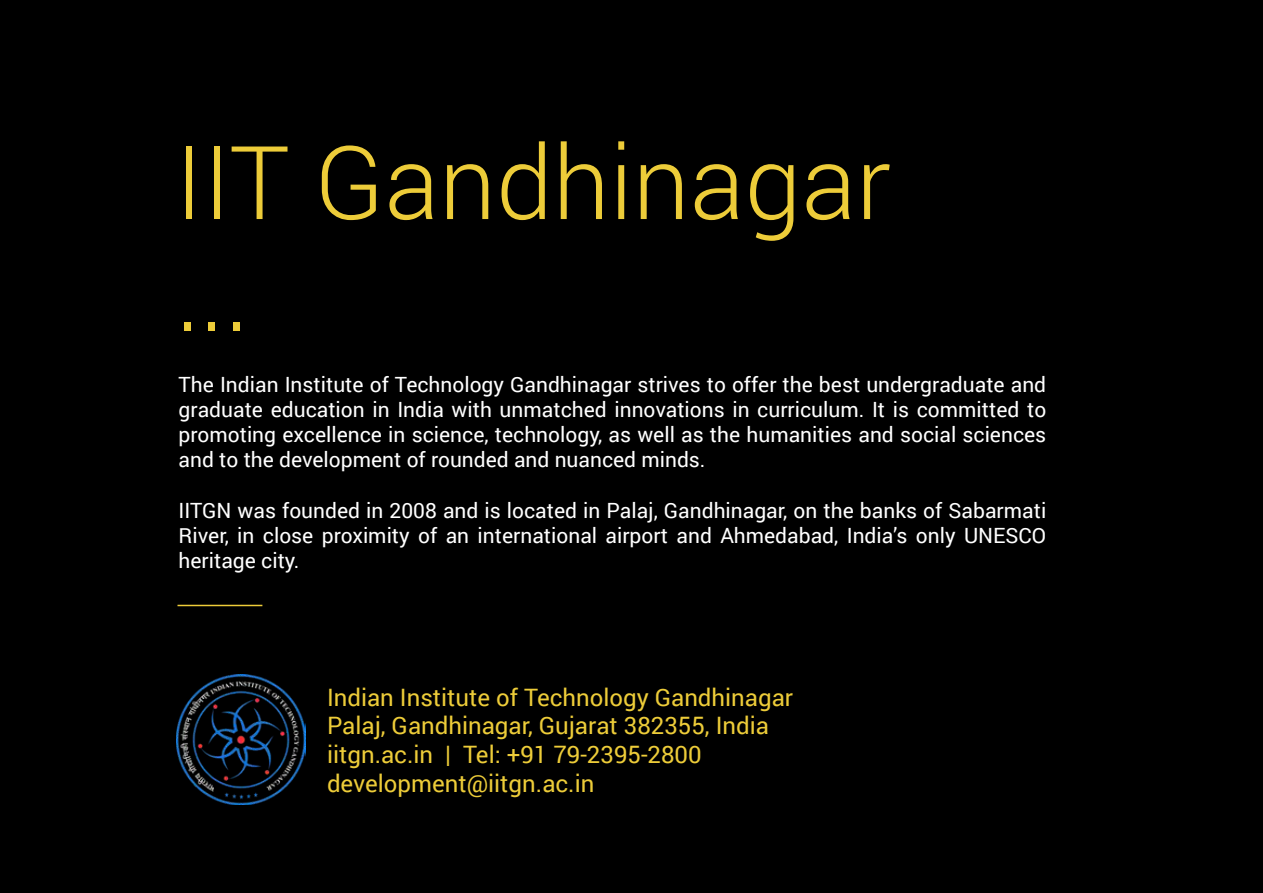
<style>
.page{position:relative;width:1263px;height:893px;background:#000}
.page>*{position:absolute;margin:0;border:0;box-sizing:border-box;transform-origin:0 0}
.t1{font:300 102px/111.3px "Roboto";color:#edcc39}
.t2{font:24px/28.8px "Roboto";color:#edcc39}
.t3{font:21px/25.2px "Roboto";color:#fff;text-align:justify}
</style>
<div class="page">
<img style="left:176px;top:675px;width:130px;height:129px">
<hr style="left:177px;top:605px;width:85px;height:1px;background:#edcc39">
<h1 class="t1" style="left:176px;top:124px;width:717px">IIT Gandhinagar ...</h1>
<p class="t3" style="left:179px;top:371px;width:869px">The Indian Institute of Technology Gandhinagar strives to offer the best undergraduate and graduate education in India with unmatched innovations in curriculum. It is committed to promoting excellence in science, technology, as well as the humanities and social sciences and to the development of rounded and nuanced minds.</p>
<p class="t3" style="left:179px;top:497px;width:869px">IITGN was founded in 2008 and is located in Palaj, Gandhinagar, on the banks of Sabarmati River, in close proximity of an international airport and Ahmedabad, India’s only UNESCO heritage city.</p>
<p class="t2" style="left:327px;top:682px;width:468px">Indian Institute of Technology Gandhinagar Palaj, Gandhinagar, Gujarat 382355, India iitgn.ac.in | Tel: +91 79-2395-2800 development@iitgn.ac.in</p>
</div>
